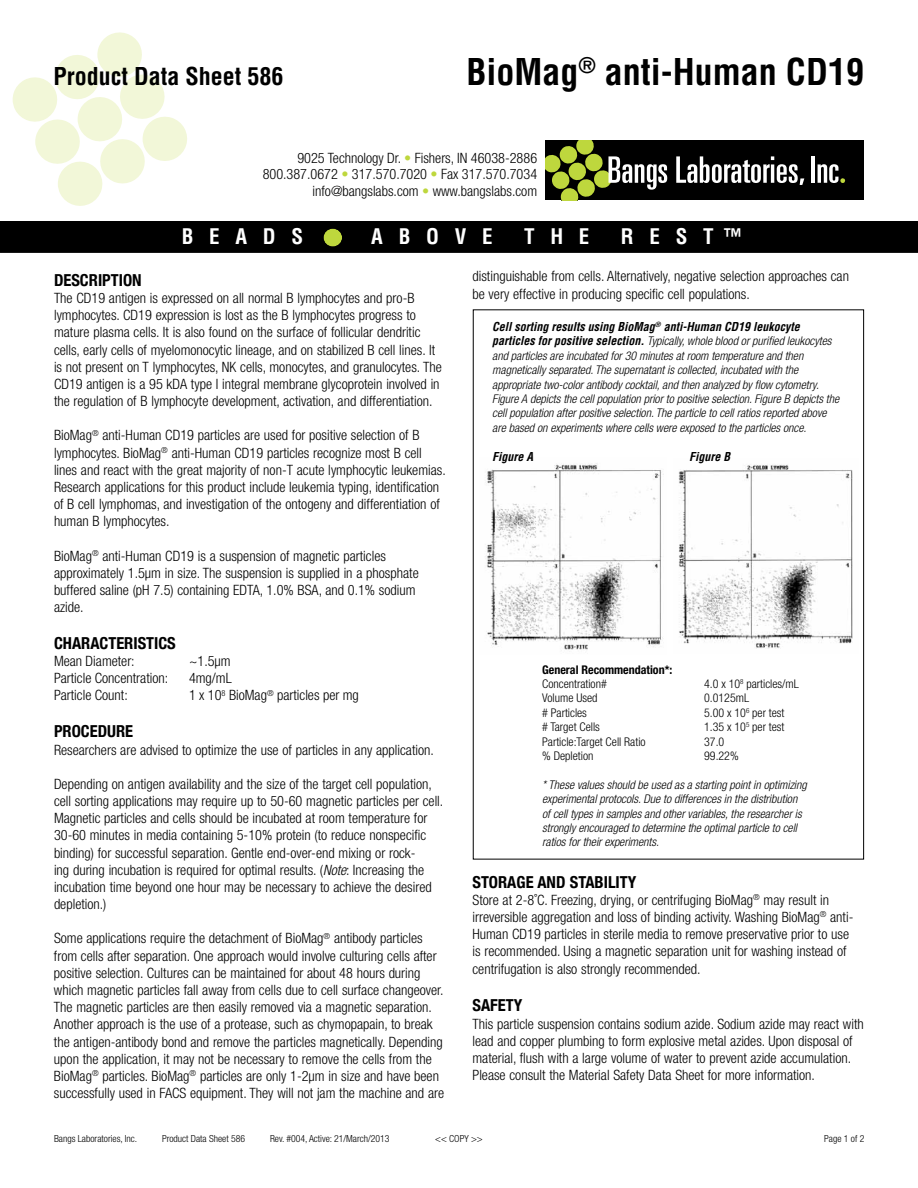
<style>
.page{position:relative;width:918px;height:1188px;background:#fff}
.page>*{position:absolute;margin:0;border:0;box-sizing:border-box;transform-origin:0 0}
.t1{font:700 condensed 36px "Helvetica";color:#000}
.t2{font:700 condensed 24px "Helvetica";color:#000}
.t3{font:700 condensed 21px "Helvetica";color:#fff}
.t4{font:700 condensed 16.5px "Helvetica Neue";color:#000}
.t5{font:300 condensed 14.25px/17.1px "Helvetica Neue";color:#000}
.t6{font:italic 300 condensed 12px/14.4px "Helvetica Neue";color:#000}
.t7{font:300 condensed 12px "Helvetica Neue";color:#000}
.t8{font:italic 700 condensed 12px "Helvetica";color:#000}
.t9{font:700 condensed 12px "Helvetica Neue";color:#000}
.t10{font:300 condensed 9.75px "Helvetica Neue";color:#000}
.s1{color:#bed73d}
.s2{font-style:italic}
.s3{font-family:"Helvetica";font-weight:700}
</style>
<div class="page">
<div style="left:1px;top:222px;width:916px;height:30px;background:#000"></div>
<div style="left:0;top:221px;width:918px;height:32px;border:2px solid #000"></div>
<svg style="left:13px;top:32px;width:174px;height:174px"></svg>
<div style="left:324px;top:229px;width:18px;height:18px;background:#bed73d;border-radius:50%"></div>
<div style="left:546px;top:141px;width:318px;height:59px;background:#000"></div>
<svg style="left:546px;top:141px;width:121px;height:59px"></svg>
<svg style="left:676px;top:156px;width:128px;height:29px"></svg>
<hr style="left:811px;top:156px;width:4px;height:27px;background:#fff">
<svg style="left:818px;top:164px;width:27px;height:19px"></svg>
<img style="left:486px;top:463px;width:178px;height:187px">
<img style="left:678px;top:465px;width:175px;height:184px">
<h2 class="t2" style="left:54px;top:62px;width:232px">Product Data Sheet 586</h2>
<h1 class="t1" style="left:467px;top:50px;width:399px">BioMag<sup>®</sup> anti-Human CD19</h1>
<p class="t5" style="left:263px;top:149px;width:276px;line-height:16.5px;text-align:right">9025 Technology Dr. <span class="s1">•</span> Fishers, IN 46038-2886<br>800.387.0672 <span class="s1">•</span> 317.570.7020 <span class="s1">•</span> Fax 317.570.7034 info@bangslabs.com <span class="s1">•</span> www.bangslabs.com</p>
<h3 class="t3" style="left:182px;top:224px;width:123px">B E A D S</h3>
<h3 class="t3" style="left:371px;top:224px;width:123px">A B O V E</h3>
<h3 class="t3" style="left:524px;top:224px;width:67px">T H E</h3>
<h3 class="t3" style="left:621px;top:224px;width:123px">R E S T ™</h3>
<p class="t5" style="left:472px;top:268px;width:378px">distinguishable from cells. Alternatively, negative selection approaches can be very effective in producing specific cell populations.</p>
<p class="t4" style="left:54px;top:270px;width:89px">DESCRIPTION</p>
<p class="t5" style="left:54px;top:289px;width:389px">The CD19 antigen is expressed on all normal B lymphocytes and pro-B lymphocytes. CD19 expression is lost as the B lymphocytes progress to mature plasma cells. It is also found on the surface of follicular dendritic cells, early cells of myelomonocytic lineage, and on stabilized B cell lines. It is not present on T lymphocytes, NK cells, monocytes, and granulocytes. The CD19 antigen is a 95 kDA type I integral membrane glycoprotein involved in the regulation of B lymphocyte development, activation, and differentiation.</p>
<p class="t5" style="left:54px;top:427px;width:393px">BioMag<sup>®</sup> anti-Human CD19 particles are used for positive selection of B lymphocytes. BioMag<sup>®</sup> anti-Human CD19 particles recognize most B cell lines and react with the great majority of non-T acute lymphocytic leukemias.<br>Research applications for this product include leukemia typing, identification of B cell lymphomas, and investigation of the ontogeny and differentiation of human B lymphocytes.</p>
<p class="t5" style="left:54px;top:547px;width:366px">BioMag<sup>®</sup> anti-Human CD19 is a suspension of magnetic particles approximately 1.5µm in size. The suspension is supplied in a phosphate buffered saline (pH 7.5) containing EDTA, 1.0% BSA, and 0.1% sodium azide.</p>
<p class="t4" style="left:54px;top:633px;width:123px">CHARACTERISTICS</p>
<p class="t5" style="left:54px;top:653px;width:82px">Mean Diameter:</p>
<p class="t5" style="left:189px;top:653px;width:43px">~1.5µm</p>
<p class="t5" style="left:54px;top:670px;width:116px">Particle Concentration:</p>
<p class="t5" style="left:189px;top:670px;width:44px">4mg/mL</p>
<p class="t5" style="left:54px;top:687px;width:75px">Particle Count:</p>
<p class="t5" style="left:189px;top:687px;width:171px">1 x 10<sup>8</sup> BioMag<sup>®</sup> particles per mg</p>
<p class="t4" style="left:54px;top:722px;width:81px">PROCEDURE</p>
<p class="t5" style="left:54px;top:741px;width:381px">Researchers are advised to optimize the use of particles in any application.</p>
<p class="t5" style="left:54px;top:775px;width:391px">Depending on antigen availability and the size of the target cell population, cell sorting applications may require up to 50-60 magnetic particles per cell.<br>Magnetic particles and cells should be incubated at room temperature for 30-60 minutes in media containing 5-10% protein (to reduce nonspecific binding) for successful separation. Gentle end-over-end mixing or rock-<br>ing during incubation is required for optimal results. (<span class="s2">Note</span>: Increasing the incubation time beyond one hour may be necessary to achieve the desired depletion.)</p>
<p class="t5" style="left:54px;top:930px;width:392px">Some applications require the detachment of BioMag<sup>®</sup> antibody particles from cells after separation. One approach would involve culturing cells after positive selection. Cultures can be maintained for about 48 hours during which magnetic particles fall away from cells due to cell surface changeover.<br>The magnetic particles are then easily removed via a magnetic separation.<br>Another approach is the use of a protease, such as chymopapain, to break the antigen-antibody bond and remove the particles magnetically. Depending upon the application, it may not be necessary to remove the cells from the BioMag<sup>®</sup> particles. BioMag<sup>®</sup> particles are only 1-2µm in size and have been successfully used in FACS equipment. They will not jam the machine and are</p>
<p class="t10" style="left:54px;top:1133px;width:85px">Bangs Laboratories, Inc.</p>
<p class="t10" style="left:162px;top:1133px;width:85px">Product Data Sheet 586</p>
<p class="t10" style="left:270px;top:1133px;width:121px">Rev. #004, Active: 21/March/2013</p>
<p class="t10" style="left:824px;top:1133px;width:42px">Page 1 of 2</p>
<p class="t8" style="left:492px;top:319px;width:309px">Cell sorting results using BioMag<sup>®</sup> anti-Human CD19 leukocyte</p>
<p class="t6" style="left:492px;top:334px;width:349px"><span class="s3">particles for positive selection.</span> Typically, whole blood or purified leukocytes and particles are incubated for 30 minutes at room temperature and then magnetically separated. The supernatant is collected, incubated with the appropriate two-color antibody cocktail, and then analyzed by flow cytometry.<br>Figure A depicts the cell population prior to positive selection. Figure B depicts the cell population after positive selection. The particle to cell ratios reported above are based on experiments where cells were exposed to the particles once.</p>
<p class="t8" style="left:492px;top:449px;width:43px">Figure A</p>
<p class="t8" style="left:689px;top:449px;width:43px">Figure B</p>
<p class="t9" style="left:542px;top:662px;width:132px">General Recommendation*:</p>
<p class="t7" style="left:542px;top:677px;width:66px">Concentration#</p>
<p class="t7" style="left:704px;top:677px;width:96px">4.0 x 10<sup>8</sup> particles/mL</p>
<p class="t7" style="left:542px;top:691px;width:57px">Volume Used</p>
<p class="t7" style="left:704px;top:691px;width:47px">0.0125mL</p>
<p class="t7" style="left:542px;top:706px;width:46px"># Particles</p>
<p class="t7" style="left:704px;top:706px;width:82px">5.00 x 10<sup>6</sup> per test</p>
<p class="t7" style="left:542px;top:720px;width:59px"># Target Cells</p>
<p class="t7" style="left:704px;top:720px;width:82px">1.35 x 10<sup>5</sup> per test</p>
<p class="t7" style="left:542px;top:734px;width:105px">Particle:Target Cell Ratio</p>
<p class="t7" style="left:704px;top:734px;width:22px">37.0</p>
<p class="t7" style="left:542px;top:749px;width:53px">% Depletion</p>
<p class="t7" style="left:704px;top:749px;width:36px">99.22%</p>
<p class="t6" style="left:542px;top:777px;width:266px">* These values should be used as a starting point in optimizing experimental protocols. Due to differences in the distribution of cell types in samples and other variables, the researcher is strongly encouraged to determine the optimal particle to cell ratios for their experiments.</p>
<p class="t4" style="left:472px;top:872px;width:165px">STORAGE AND STABILITY</p>
<p class="t5" style="left:472px;top:891px;width:382px">Store at 2-8˚C. Freezing, drying, or centrifuging BioMag<sup>®</sup> may result in irreversible aggregation and loss of binding activity. Washing BioMag<sup>®</sup> anti-Human CD19 particles in sterile media to remove preservative prior to use is recommended. Using a magnetic separation unit for washing instead of centrifugation is also strongly recommended.</p>
<p class="t4" style="left:472px;top:996px;width:51px">SAFETY</p>
<p class="t5" style="left:472px;top:1015px;width:393px">This particle suspension contains sodium azide. Sodium azide may react with lead and copper plumbing to form explosive metal azides. Upon disposal of material, flush with a large volume of water to prevent azide accumulation.<br>Please consult the Material Safety Data Sheet for more information.</p>
<p class="t10" style="left:435px;top:1133px;width:49px">&lt;&lt; COPY &gt;&gt;</p>
</div>
